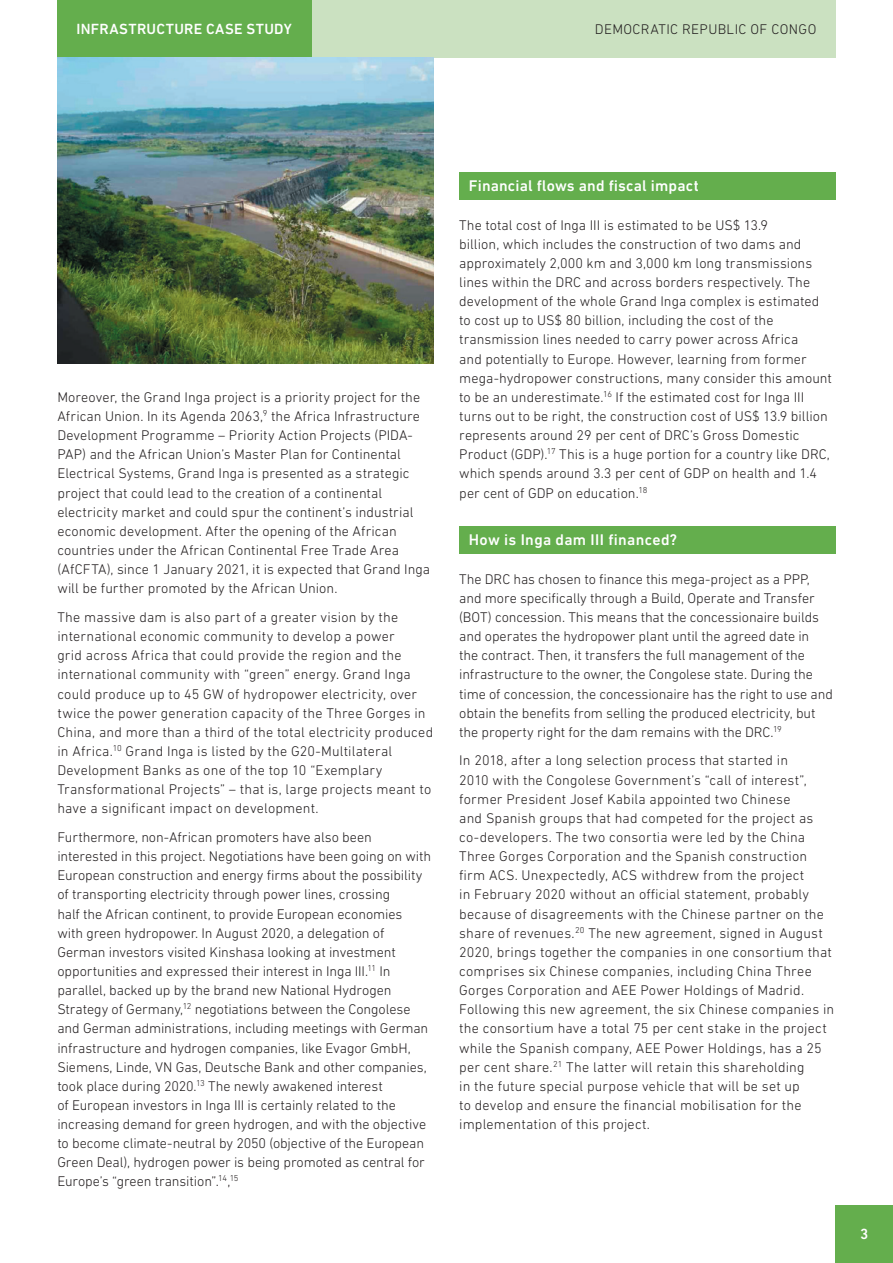
<style>
.page{position:relative;width:893px;height:1263px;background:#fff}
.page>*{position:absolute;margin:0;border:0;box-sizing:border-box;transform-origin:0 0}
.t1{font:500 15.75px "DIN Next LT Pro";letter-spacing:.015em;color:#fff}
.t2{font:500 15px "DIN Next LT Pro";letter-spacing:.02em;color:#fff}
.t3{font:300 14.25px/19.2px "DIN Next LT Pro";letter-spacing:.005em;color:#231f20}
.t4{font:300 14.25px "DIN Next LT Pro";letter-spacing:.025em;color:#231f20}
</style>
<div class="page">
<div style="left:459px;top:173px;width:377px;height:27px;background:#64ae4d"></div>
<div style="left:459px;top:527px;width:377px;height:27px;background:#64ae4d"></div>
<div style="left:57px;top:0;width:256px;height:57px;background:#64ae4d"></div>
<div style="left:313px;top:0;width:523px;height:57px;background:#cbe1c1"></div>
<div style="left:836px;top:1205px;width:57px;height:58px;background:#64ae4d"></div>
<img style="left:57px;top:57px;width:377px;height:307px">
<p class="t2" style="left:77px;top:20px;width:217px">INFRASTRUCTURE CASE STUDY</p>
<p class="t4" style="left:595px;top:21px;width:223px">DEMOCRATIC REPUBLIC OF CONGO</p>
<p class="t3" style="left:57px;top:387px;width:374px">Moreover, the Grand Inga project is a priority project for the African Union. In its Agenda 2063,<sup>9</sup> the Africa Infrastructure Development Programme – Priority Action Projects (PIDA-PAP) and the African Union’s Master Plan for Continental Electrical Systems, Grand Inga is presented as a strategic project that could lead to the creation of a continental electricity market and could spur the continent’s industrial economic development. After the opening of the African countries under the African Continental Free Trade Area (AfCFTA), since 1 January 2021, it is expected that Grand Inga will be further promoted by the African Union.</p>
<p class="t3" style="left:57px;top:607px;width:377px">The massive dam is also part of a greater vision by the international economic community to develop a power<br>grid across Africa that could provide the region and the international community with “green” energy. Grand Inga could produce up to 45 GW of hydropower electricity, over twice the power generation capacity of the Three Gorges in China, and more than a third of the total electricity produced in Africa.<sup>10</sup> Grand Inga is listed by the G20-Multilateral Development Banks as one of the top 10 “Exemplary Transformational Projects” – that is, large projects meant to have a significant impact on development.</p>
<p class="t3" style="left:57px;top:827px;width:375px">Furthermore, non-African promoters have also been interested in this project. Negotiations have been going on with European construction and energy firms about the possibility of transporting electricity through power lines, crossing<br>half the African continent, to provide European economies with green hydropower. In August 2020, a delegation of German investors visited Kinshasa looking at investment opportunities and expressed their interest in Inga III.<sup>11</sup> In parallel, backed up by the brand new National Hydrogen Strategy of Germany,<sup>12</sup> negotiations between the Congolese and German administrations, including meetings with German infrastructure and hydrogen companies, like Evagor GmbH, Siemens, Linde, VN Gas, Deutsche Bank and other companies, took place during 2020.<sup>13</sup> The newly awakened interest<br>of European investors in Inga III is certainly related to the increasing demand for green hydrogen, and with the objective to become climate-neutral by 2050 (objective of the European Green Deal), hydrogen power is being promoted as central for Europe’s “green transition”.<sup>14</sup>,<sup>15</sup></p>
<p class="t1" style="left:469px;top:177px;width:231px">Financial flows and fiscal impact</p>
<p class="t3" style="left:459px;top:215px;width:374px">The total cost of Inga III is estimated to be US$ 13.9<br>billion, which includes the construction of two dams and approximately 2,000 km and 3,000 km long transmissions lines within the DRC and across borders respectively. The development of the whole Grand Inga complex is estimated to cost up to US$ 80 billion, including the cost of the transmission lines needed to carry power across Africa<br>and potentially to Europe. However, learning from former mega-hydropower constructions, many consider this amount to be an underestimate.<sup>16</sup> If the estimated cost for Inga III turns out to be right, the construction cost of US$ 13.9 billion represents around 29 per cent of DRC’s Gross Domestic Product (GDP).<sup>17</sup> This is a huge portion for a country like DRC, which spends around 3.3 per cent of GDP on health and 1.4 per cent of GDP on education.<sup>18</sup></p>
<p class="t1" style="left:469px;top:531px;width:210px">How is Inga dam III financed?</p>
<p class="t3" style="left:459px;top:569px;width:375px">The DRC has chosen to finance this mega-project as a PPP, and more specifically through a Build, Operate and Transfer (BOT) concession. This means that the concessionaire builds and operates the hydropower plant until the agreed date in<br>the contract. Then, it transfers the full management of the infrastructure to the owner, the Congolese state. During the time of concession, the concessionaire has the right to use and obtain the benefits from selling the produced electricity, but the property right for the dam remains with the DRC.<sup>19</sup></p>
<p class="t3" style="left:459px;top:751px;width:376px">In 2018, after a long selection process that started in<br>2010 with the Congolese Government’s “call of interest”, former President Josef Kabila appointed two Chinese<br>and Spanish groups that had competed for the project as co-developers. The two consortia were led by the China Three Gorges Corporation and the Spanish construction firm ACS. Unexpectedly, ACS withdrew from the project<br>in February 2020 without an official statement, probably because of disagreements with the Chinese partner on the share of revenues.<sup>20</sup> The new agreement, signed in August 2020, brings together the companies in one consortium that comprises six Chinese companies, including China Three Gorges Corporation and AEE Power Holdings of Madrid.<br>Following this new agreement, the six Chinese companies in the consortium have a total 75 per cent stake in the project while the Spanish company, AEE Power Holdings, has a 25 per cent share.<sup>21</sup> The latter will retain this shareholding<br>in the future special purpose vehicle that will be set up<br>to develop and ensure the financial mobilisation for the implementation of this project.</p>
<p class="t2" style="left:860px;top:1225px;width:10px">3</p>
</div>
